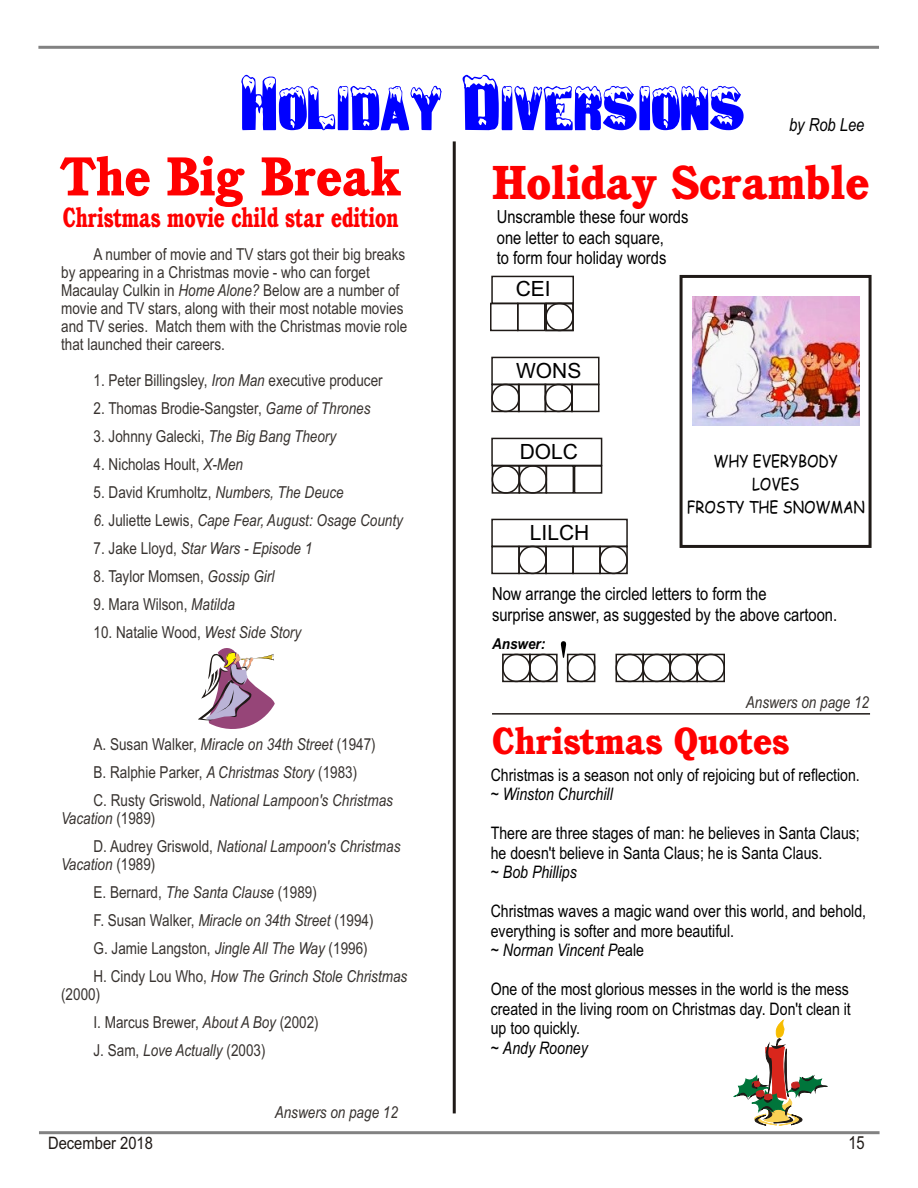
<style>
.page{position:relative;width:918px;height:1188px;background:#fff}
.page>*{position:absolute;margin:0;border:0;box-sizing:border-box;transform-origin:0 0}
.t1{font:69.15px "Snow Caps";color:#00f}
.t2{font:55.8px "Cent Schbook Bd Cn BT";color:#000}
.t3{font:55.5px "Cushing Hv BT";color:#f00;scale:.95 1}
.t4{font:48.3px "Cushing Hv BT";color:#f00}
.t5{font:38.25px "Cushing Hv BT";color:#f00}
.t6{font:28.2px "Cushing Hv BT";color:#f00;scale:.78 1}
.t7{font:21px "Arial";color:#000}
.t8{font:18px/20.4px "Arial Narrow";color:#000}
.t9{font:italic 18px "Arial Narrow";color:#000}
.t10{font:18px "Arial Narrow";color:#1f1a17}
.t11{font:17.25px/19.5px "Arial Narrow";color:#000}
.t12{font:17.1px "Arial Narrow";color:#1f1a17;scale:1.05 1}
.t13{font:16.5px/18px "Arial Narrow";color:#383330}
.t14{font:italic 16.5px/28px "Arial Narrow";color:#383330}
.t15{font:16.5px/23px "Comic Sans MS";color:#000;text-align:center;scale:.87 1}
.t16{font:italic 700 15px "Arial";color:#000;scale:.9 1}
.s1{font-style:italic}
.s2{font-style:normal}
</style>
<div class="page">
<hr style="left:39px;top:1131px;width:841px;height:3px;background:#828282">
<hr style="left:38px;top:46px;width:841px;height:3px;background:#828282">
<div style="left:680px;top:275px;width:192px;height:273px;border:3px solid #1f1a17"></div>
<hr style="left:453px;top:141px;width:3px;height:972px;background:#1f1a17">
<div style="left:491px;top:546px;width:29px;height:28px;border:2px solid #1f1a17"></div>
<div style="left:599px;top:546px;width:29px;height:28px;border:2px solid #1f1a17"></div>
<div style="left:599px;top:546px;width:29px;height:28px;border:2px solid #1f1a17;border-radius:50%"></div>
<div style="left:517px;top:303px;width:29px;height:28px;border:2px solid #1f1a17"></div>
<div style="left:545px;top:303px;width:29px;height:28px;border:2px solid #1f1a17"></div>
<div style="left:545px;top:303px;width:29px;height:28px;border:2px solid #1f1a17;border-radius:50%"></div>
<div style="left:544px;top:384px;width:29px;height:28px;border:2px solid #1f1a17"></div>
<div style="left:544px;top:384px;width:29px;height:28px;border:2px solid #1f1a17;border-radius:50%"></div>
<div style="left:518px;top:546px;width:29px;height:28px;border:2px solid #1f1a17"></div>
<div style="left:518px;top:546px;width:29px;height:28px;border:2px solid #1f1a17;border-radius:50%"></div>
<div style="left:670px;top:654px;width:28px;height:28px;border:2px solid #1f1a17"></div>
<div style="left:670px;top:654px;width:28px;height:28px;border:2px solid #1f1a17;border-radius:50%"></div>
<div style="left:697px;top:654px;width:28px;height:28px;border:2px solid #1f1a17"></div>
<div style="left:697px;top:654px;width:28px;height:28px;border:2px solid #1f1a17;border-radius:50%"></div>
<div style="left:529px;top:654px;width:29px;height:28px;border:2px solid #1f1a17"></div>
<div style="left:529px;top:654px;width:29px;height:28px;border:2px solid #1f1a17;border-radius:50%"></div>
<div style="left:567px;top:654px;width:28px;height:28px;border:2px solid #1f1a17"></div>
<div style="left:567px;top:654px;width:28px;height:28px;border:2px solid #1f1a17;border-radius:50%"></div>
<div style="left:502px;top:654px;width:29px;height:28px;border:2px solid #1f1a17"></div>
<div style="left:502px;top:654px;width:29px;height:28px;border:2px solid #1f1a17;border-radius:50%"></div>
<div style="left:491px;top:276px;width:83px;height:28px;border:2px solid #1f1a17"></div>
<div style="left:491px;top:357px;width:109px;height:28px;border:2px solid #1f1a17"></div>
<div style="left:491px;top:438px;width:111px;height:28px;border:2px solid #1f1a17"></div>
<div style="left:491px;top:519px;width:137px;height:28px;border:2px solid #1f1a17"></div>
<hr style="left:492px;top:713px;width:378px;height:2px;background:#1f1a17">
<div style="left:571px;top:384px;width:29px;height:28px;border:2px solid #1f1a17"></div>
<div style="left:491px;top:384px;width:29px;height:28px;border:2px solid #1f1a17"></div>
<div style="left:491px;top:384px;width:29px;height:28px;border:2px solid #1f1a17;border-radius:50%"></div>
<div style="left:518px;top:384px;width:28px;height:28px;border:2px solid #1f1a17"></div>
<div style="left:519px;top:465px;width:28px;height:29px;border:2px solid #1f1a17"></div>
<div style="left:519px;top:465px;width:28px;height:29px;border:2px solid #1f1a17;border-radius:50%"></div>
<div style="left:492px;top:465px;width:28px;height:29px;border:2px solid #1f1a17"></div>
<div style="left:492px;top:465px;width:28px;height:29px;border:2px solid #1f1a17;border-radius:50%"></div>
<div style="left:546px;top:465px;width:28px;height:29px;border:2px solid #1f1a17"></div>
<div style="left:572px;top:546px;width:29px;height:28px;border:2px solid #1f1a17"></div>
<div style="left:616px;top:654px;width:28px;height:28px;border:2px solid #1f1a17"></div>
<div style="left:616px;top:654px;width:28px;height:28px;border:2px solid #1f1a17;border-radius:50%"></div>
<div style="left:643px;top:654px;width:28px;height:28px;border:2px solid #1f1a17"></div>
<div style="left:643px;top:654px;width:28px;height:28px;border:2px solid #1f1a17;border-radius:50%"></div>
<div style="left:490px;top:303px;width:29px;height:28px;border:2px solid #1f1a17"></div>
<div style="left:574px;top:465px;width:28px;height:29px;border:2px solid #1f1a17"></div>
<img style="left:692px;top:297px;width:167px;height:129px">
<svg style="left:198px;top:648px;width:77px;height:81px"></svg>
<svg style="left:733px;top:1020px;width:95px;height:106px"></svg>
<h1 class="t1" style="left:241px;top:70px;width:505px">Holiday Diversions</h1>
<h3 class="t4" style="left:492px;top:163px;width:379px">Holiday Scramble</h3>
<p class="t9" style="left:789px;top:118px;width:77px">by Rob Lee</p>
<h3 class="t3" style="left:60px;top:153px;width:361px">The Big Break</h3>
<h3 class="t6" style="left:63px;top:205px;width:432px">Christmas movie child star edition</h3>
<p class="t8" style="left:497px;top:208px;width:193px">Unscramble these four words one letter to each square,<br>to form four holiday words</p>
<p class="t7" style="left:516px;top:281px;width:36px">CEI</p>
<p class="t13" style="left:61px;top:247px;width:348px;text-indent:32px">A number of movie and TV stars got their big breaks by appearing in a Christmas movie - who can forget Macaulay Culkin in <span class="s1">Home Alone?</span> Below are a number of movie and TV stars, along with their most notable movies and TV series. Match them with the Christmas movie role that launched their careers.</p>
<p class="t13" style="left:94px;top:373px;width:291px">1. Peter Billingsley, <span class="s1">Iron Man</span> executive producer</p>
<p class="t13" style="left:94px;top:401px;width:278px">2. Thomas Brodie-Sangster, <span class="s1">Game of Thrones</span></p>
<p class="t13" style="left:94px;top:429px;width:244px">3. Johnny Galecki, <span class="s1">The Big Bang Theory</span></p>
<p class="t13" style="left:94px;top:457px;width:151px">4. Nicholas Hoult, <span class="s1">X-Men</span></p>
<p class="t13" style="left:94px;top:485px;width:252px">5. David Krumholtz, <span class="s1">Numbers, The Deuce</span></p>
<p class="t14" style="left:94px;top:508px;width:311px">6. <span class="s2">Juliette Lewis,</span> Cape Fear, August: Osage County</p>
<p class="t14" style="left:94px;top:536px;width:220px"><span class="s2">7. Jake Lloyd,</span> Star Wars - Episode 1</p>
<p class="t13" style="left:94px;top:569px;width:182px">8. Taylor Momsen, <span class="s1">Gossip Girl</span></p>
<p class="t13" style="left:94px;top:597px;width:143px">9. Mara Wilson, <span class="s1">Matilda</span></p>
<p class="t13" style="left:94px;top:625px;width:209px">10. Natalie Wood, <span class="s1">West Side Story</span></p>
<p class="t7" style="left:516px;top:363px;width:67px">WONS</p>
<p class="t7" style="left:520px;top:444px;width:60px">DOLC</p>
<p class="t15" style="left:687px;top:452px;width:206px">WHY EVERYBODY<br>LOVES<br>FROSTY THE SNOWMAN</p>
<p class="t7" style="left:530px;top:525px;width:61px">LILCH</p>
<p class="t8" style="left:492px;top:586px;width:347px">Now arrange the circled letters to form the<br>surprise answer, as suggested by the above cartoon.</p>
<p class="t16" style="left:492px;top:638px;width:61px">Answer:</p>
<h2 class="t2" style="left:559px;top:639px;width:11px">'</h2>
<p class="t14" style="left:94px;top:732px;width:301px"><span class="s2">A. Susan Walker,</span> Miracle on 34th Street <span class="s2">(1947)<br>B. Ralphie Parker,</span> A Christmas Story <span class="s2">(1983)<br>C. Rusty Griswold,</span> National Lampoon's Christmas</p>
<p class="t14" style="left:94px;top:806px;width:308px;text-indent:-32px">Vacation <span class="s2">(1989)<br>D. Audrey Griswold,</span> National Lampoon's Christmas</p>
<p class="t14" style="left:94px;top:852px;width:315px;text-indent:-32px">Vacation <span class="s2">(1989)<br>E. Bernard,</span> The Santa Clause <span class="s2">(1989)<br>F. Susan Walker,</span> Miracle on 34th Street <span class="s2">(1994)<br>G. Jamie Langston,</span> Jingle All The Way <span class="s2">(1996)<br>H. Cindy Lou Who,</span> How The Grinch Stole Christmas</p>
<p class="t13" style="left:94px;top:982px;width:227px;line-height:28px;text-indent:-32px">(2000)<br>I. Marcus Brewer, <span class="s1">About A Boy</span> (2002)<br>J. Sam, <span class="s1">Love Actually</span> (2003)</p>
<p class="t14" style="left:275px;top:1099px;width:125px">Answers on page 12</p>
<p class="t14" style="left:746px;top:690px;width:125px">Answers on page 12</p>
<h3 class="t5" style="left:492px;top:725px;width:299px">Christmas Quotes</h3>
<p class="t11" style="left:491px;top:766px;width:371px">Christmas is a season not only of rejoicing but of reflection. ~ <span class="s1">Winston Churchill</span></p>
<p class="t11" style="left:491px;top:825px;width:371px">There are three stages of man: he believes in Santa Claus; he doesn't believe in Santa Claus; he is Santa Claus.<br>~ <span class="s1">Bob Phillips</span></p>
<p class="t11" style="left:491px;top:903px;width:377px">Christmas waves a magic wand over this world, and behold, everything is softer and more beautiful.<br>~ <span class="s1">Norman Vincent P</span>eale</p>
<p class="t11" style="left:491px;top:981px;width:362px">One of the most glorious messes in the world is the mess created in the living room on Christmas day. Don't clean it up too quickly.<br>~ <span class="s1">Andy Rooney</span></p>
<p class="t12" style="left:48px;top:1137px;width:102px">December 2018</p>
<p class="t10" style="left:848px;top:1136px;width:18px">15</p>
</div>
